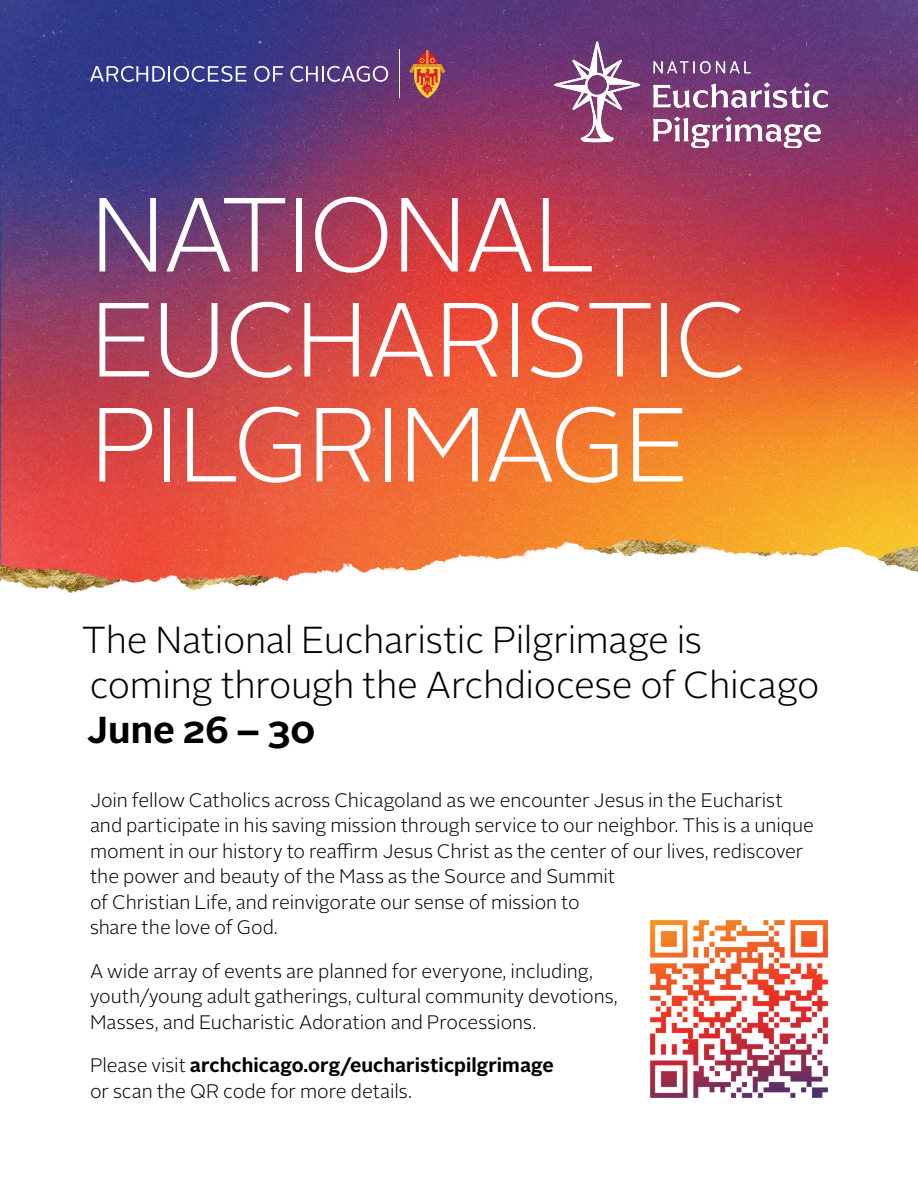
<style>
.page{position:relative;width:918px;height:1188px;background:#fff}
.page>*{position:absolute;margin:0;border:0;box-sizing:border-box;transform-origin:0 0}
.t1{font:300 105px/105px "Alright Sans";letter-spacing:-.025em;color:#fff}
.t2{font:300 37.5px/45px "Alright Sans";letter-spacing:-.005em;color:#000}
.t3{font:700 37.5px "Alright Sans";color:#000}
.t4{font:300 19.5px/25.5px "Alright Sans";letter-spacing:-.005em;color:#000}
.s1{font-weight:700}
</style>
<div class="page">
<img style="left:0;top:0;width:918px;height:538px">
<hr style="left:400px;top:50px;width:1px;height:48px;background:#fff">
<svg style="left:90px;top:66px;width:156px;height:16px;background:#6a71aa"></svg>
<svg style="left:254px;top:66px;width:29px;height:16px"></svg>
<svg style="left:290px;top:66px;width:98px;height:16px;background:#816da0"></svg>
<svg style="left:409px;top:50px;width:36px;height:48px;background:#ae5c4c"></svg>
<img style="left:650px;top:920px;width:178px;height:178px">
<img style="left:0;top:538px;width:918px;height:55px">
<img style="left:555px;top:42px;width:273px;height:106px">
<h1 class="t1" style="left:90px;top:184px;width:661px">NATIONAL<br>EUCHARISTIC<br>PILGRIMAGE</h1>
<h2 class="t2" style="left:82px;top:618px;width:739px">The National Eucharistic Pilgrimage is coming through the Archdiocese of Chicago</h2>
<h2 class="t3" style="left:87px;top:703px;width:230px">June 26 – 30</h2>
<p class="t4" style="left:90px;top:788px;width:726px">Join fellow Catholics across Chicagoland as we encounter Jesus in the Eucharist and participate in his saving mission through service to our neighbor. This is a unique moment in our history to reaffirm Jesus Christ as the center of our lives, rediscover the power and beauty of the Mass as the Source and Summit<br>of Christian Life, and reinvigorate our sense of mission to<br>share the love of God.</p>
<p class="t4" style="left:90px;top:959px;width:529px">A wide array of events are planned for everyone, including, youth/young adult gatherings, cultural community devotions,<br>Masses, and Eucharistic Adoration and Processions.</p>
<p class="t4" style="left:90px;top:1053px;width:465px">Please visit <span class="s1">archchicago.org/eucharisticpilgrimage </span>or scan the QR code for more details.</p>
</div>
